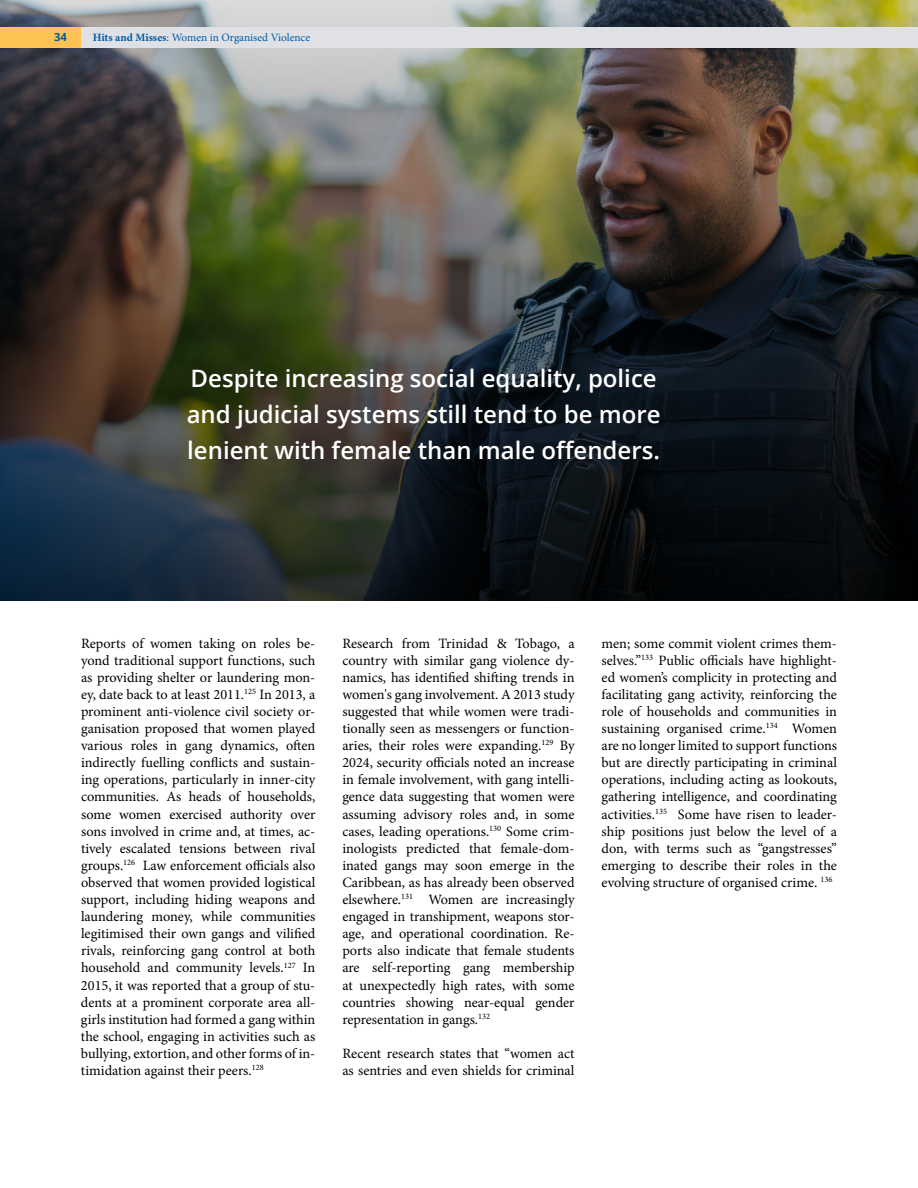
<style>
.page{position:relative;width:918px;height:1188px;background:#fff}
.page>*{position:absolute;margin:0;border:0;box-sizing:border-box;transform-origin:0 0}
.t1{font:600 24px/36px "Open Sans";color:#fff}
.t2{font:14.25px/17.1px "Mignon";color:#000;text-align:justify}
.t3{font:11.25px "Mignon";color:#005ca5}
.t4{font:700 11.25px "Open Sans";color:#005ca5}
.s1{font-weight:700}
</style>
<div class="page">
<img style="left:0;top:0;width:918px;height:600px">
<div style="left:0;top:27px;width:918px;height:21px;background:#e0e1e5"></div>
<div style="left:0;top:27px;width:81px;height:21px;background:#fec353"></div>
<p class="t4" style="left:54px;top:29px;width:14px">34</p>
<p class="t3" style="left:93px;top:30px;width:219px"><span class="s1">Hits and Misses</span>: Women in Organised Violence</p>
<h1 class="t1" style="left:187px;top:360px;width:475px">Despite increasing social equality, police and judicial systems still tend to be more lenient with female than male offenders.</h1>
<p class="t2" style="left:81px;top:635px;width:236px">Reports of women taking on roles be&shy;yond traditional support functions, such as providing shelter or laundering mon&shy;ey, date back to at least 2011.<sup>125</sup> In 2013, a prominent anti-violence civil society or&shy;ganisation proposed that women played various roles in gang dynamics, often indirectly fuelling conflicts and sustain&shy;ing operations, particularly in inner-city communities. As heads of households, some women exercised authority over sons involved in crime and, at times, ac&shy;tively escalated tensions between rival groups.<sup>126</sup> Law enforcement officials also observed that women provided logistical support, including hiding weapons and laundering money, while communities legitimised their own gangs and vilified rivals, reinforcing gang control at both household and community levels.<sup>127</sup> In 2015, it was reported that a group of stu&shy;dents at a prominent corporate area all&shy;girls institution had formed a gang within the school, engaging in activities such as bullying, extortion, and other forms of in&shy;timidation against their peers.<sup>128</sup></p>
<p class="t2" style="left:342px;top:635px;width:234px">Research from Trinidad &amp; Tobago, a country with similar gang violence dy&shy;namics, has identified shifting trends in women's gang involvement. A 2013 study suggested that while women were tradi&shy;tionally seen as messengers or function&shy;aries, their roles were expanding.<sup>129</sup> By 2024, security officials noted an increase in female involvement, with gang intelli&shy;gence data suggesting that women were assuming advisory roles and, in some cases, leading operations.<sup>130</sup> Some crim&shy;inologists predicted that female-dom&shy;inated gangs may soon emerge in the Caribbean, as has already been observed elsewhere.<sup>131</sup> Women are increasingly engaged in transhipment, weapons stor&shy;age, and operational coordination. Re&shy;ports also indicate that female students are self-reporting gang membership at unexpectedly high rates, with some countries showing near-equal gender representation in gangs.<sup>132</sup></p>
<p class="t2" style="left:342px;top:1045px;width:234px">Recent research states that “women act as sentries and even shields for criminal</p>
<p class="t2" style="left:602px;top:635px;width:237px">men; some commit violent crimes them&shy;selves.”<sup>133</sup> Public officials have highlight&shy;ed women’s complicity in protecting and facilitating gang activity, reinforcing the role of households and communities in sustaining organised crime.<sup>134</sup> Women are no longer limited to support functions but are directly participating in criminal operations, including acting as lookouts, gathering intelligence, and coordinating activities.<sup>135</sup> Some have risen to leader&shy;ship positions just below the level of a don, with terms such as “gangstresses” emerging to describe their roles in the evolving structure of organised crime. <sup>136</sup></p>
</div>
